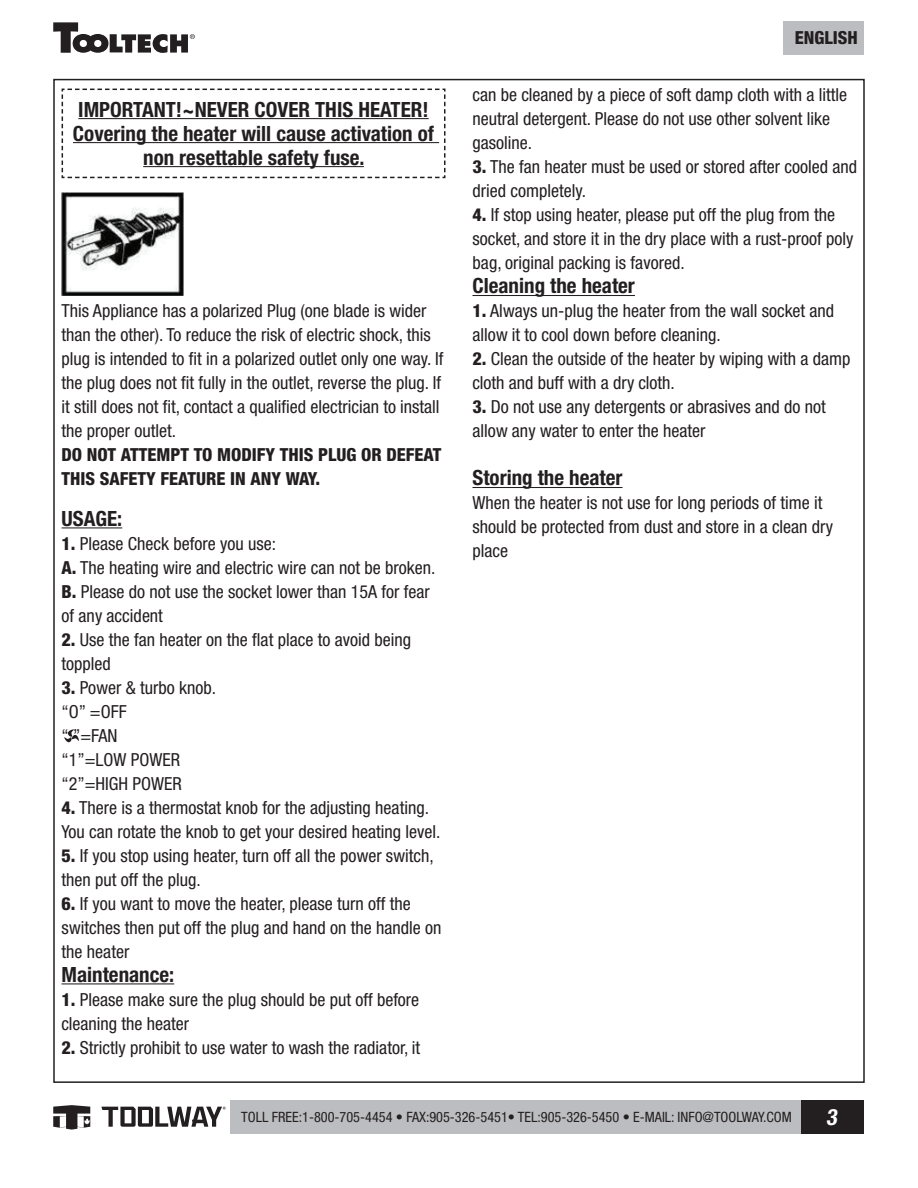
<style>
.page{position:relative;width:918px;height:1188px;background:#fff}
.page>*{position:absolute;margin:0;border:0;box-sizing:border-box;transform-origin:0 0}
.t1{font:700 condensed 22.5px "Helvetica Neue LT Std";color:#fff}
.t2{font:700 condensed 21px/24px "Helvetica Neue LT Std";color:#231f20;text-align:center}
.t3{font:condensed 18px/24px "Helvetica Neue LT Std";color:#231f20}
.t4{font:800 condensed 18px/24px "Helvetica Neue LT Std";color:#231f20}
.t5{font:condensed 14.25px "Helvetica Neue LT Std";color:#231f20}
.s1{font-weight:800}
</style>
<div class="page">
<div style="left:230px;top:1101px;width:634px;height:33px;background:#bcbdc0"></div>
<div style="left:783px;top:21px;width:81px;height:33px;background:#bcbdc0"></div>
<div style="left:801px;top:1101px;width:63px;height:33px;background:#231f20"></div>
<svg style="left:53px;top:22px;width:142px;height:31px"></svg>
<svg style="left:101px;top:1107px;width:125px;height:20px"></svg>
<svg style="left:53px;top:1105px;width:37px;height:25px"></svg>
<svg style="left:61px;top:88px;width:385px;height:91px"></svg>
<img style="left:62px;top:192px;width:122px;height:103px">
<hr style="left:62px;top:527px;width:60px;height:1px;background:#231f20">
<hr style="left:62px;top:983px;width:112px;height:1px;background:#231f20">
<hr style="left:472px;top:295px;width:163px;height:1px;background:#231f20">
<hr style="left:472px;top:487px;width:151px;height:1px;background:#231f20">
<svg style="left:64px;top:729px;width:15px;height:14px"></svg>
<p class="t2" style="left:73px;top:97px;width:363px">IMPORTANT!~NEVER COVER THIS HEATER!<br>Covering the heater will cause activation of non resettable safety fuse.</p>
<p class="t3" style="left:62px;top:298px;width:384px">This Appliance has a polarized Plug (one blade is wider than the other). To reduce the risk of electric shock, this plug is intended to fit in a polarized outlet only one way. If the plug does not fit fully in the outlet, reverse the plug. If it still does not fit, contact a qualified electrician to install the proper outlet.</p>
<p class="t4" style="left:62px;top:442px;width:381px">DO NOT ATTEMPT TO MODIFY THIS PLUG OR DEFEAT<br>THIS SAFETY FEATURE IN ANY WAY.</p>
<p class="t2" style="left:62px;top:506px;width:62px">USAGE:</p>
<p class="t3" style="left:62px;top:531px;width:375px"><span class="s1">1.</span> Please Check before you use:<br><span class="s1">A.</span> The heating wire and electric wire can not be broken.<br><span class="s1">B.</span> Please do not use the socket lower than 15A for fear of any accident</p>
<p class="t3" style="left:62px;top:627px;width:351px"><span class="s1">2.</span> Use the fan heater on the flat place to avoid being toppled</p>
<p class="t3" style="left:62px;top:675px;width:156px"><span class="s1">3.</span> Power &amp; turbo knob. “O” =OFF<br>“ ”=FAN<br>“1”=LOW POWER “2”=HIGH POWER</p>
<p class="t3" style="left:62px;top:795px;width:380px"><span class="s1">4.</span> There is a thermostat knob for the adjusting heating.<br>You can rotate the knob to get your desired heating level.</p>
<p class="t3" style="left:62px;top:843px;width:374px"><span class="s1">5.</span> If you stop using heater, turn off all the power switch, then put off the plug.</p>
<p class="t3" style="left:62px;top:891px;width:381px"><span class="s1">6.</span> If you want to move the heater, please turn off the switches then put off the plug and hand on the handle on the heater</p>
<p class="t2" style="left:62px;top:962px;width:114px">Maintenance:</p>
<p class="t3" style="left:62px;top:987px;width:359px"><span class="s1">1.</span> Please make sure the plug should be put off before cleaning the heater</p>
<p class="t3" style="left:62px;top:1035px;width:360px"><span class="s1">2.</span> Strictly prohibit to use water to wash the radiator, it</p>
<p class="t4" style="left:795px;top:25px;width:65px">ENGLISH</p>
<p class="t3" style="left:472px;top:83px;width:376px">can be cleaned by a piece of soft damp cloth with a little neutral detergent. Please do not use other solvent like gasoline.</p>
<p class="t3" style="left:472px;top:155px;width:386px"><span class="s1">3.</span> The fan heater must be used or stored after cooled and dried completely.</p>
<p class="t3" style="left:472px;top:203px;width:382px"><span class="s1">4.</span> If stop using heater, please put off the plug from the socket, and store it in the dry place with a rust-proof poly bag, original packing is favored.</p>
<p class="t2" style="left:472px;top:274px;width:164px">Cleaning the heater</p>
<p class="t3" style="left:472px;top:299px;width:363px"><span class="s1">1.</span> Always un-plug the heater from the wall socket and allow it to cool down before cleaning.</p>
<p class="t3" style="left:472px;top:347px;width:379px"><span class="s1">2.</span> Clean the outside of the heater by wiping with a damp cloth and buff with a dry cloth.</p>
<p class="t3" style="left:472px;top:395px;width:355px"><span class="s1">3.</span> Do not use any detergents or abrasives and do not allow any water to enter the heater</p>
<p class="t2" style="left:472px;top:466px;width:152px">Storing the heater</p>
<p class="t3" style="left:472px;top:491px;width:362px">When the heater is not use for long periods of time it should be protected from dust and store in a clean dry place</p>
<p class="t5" style="left:241px;top:1109px;width:552px">TOLL FREE:1-800-705-4454 • FAX:905-326-5451• TEL:905-326-5450 • E-MAIL: INFO@TOOLWAY.COM</p>
<p class="t1" style="left:826px;top:1104px;width:16px">3</p>
</div>
